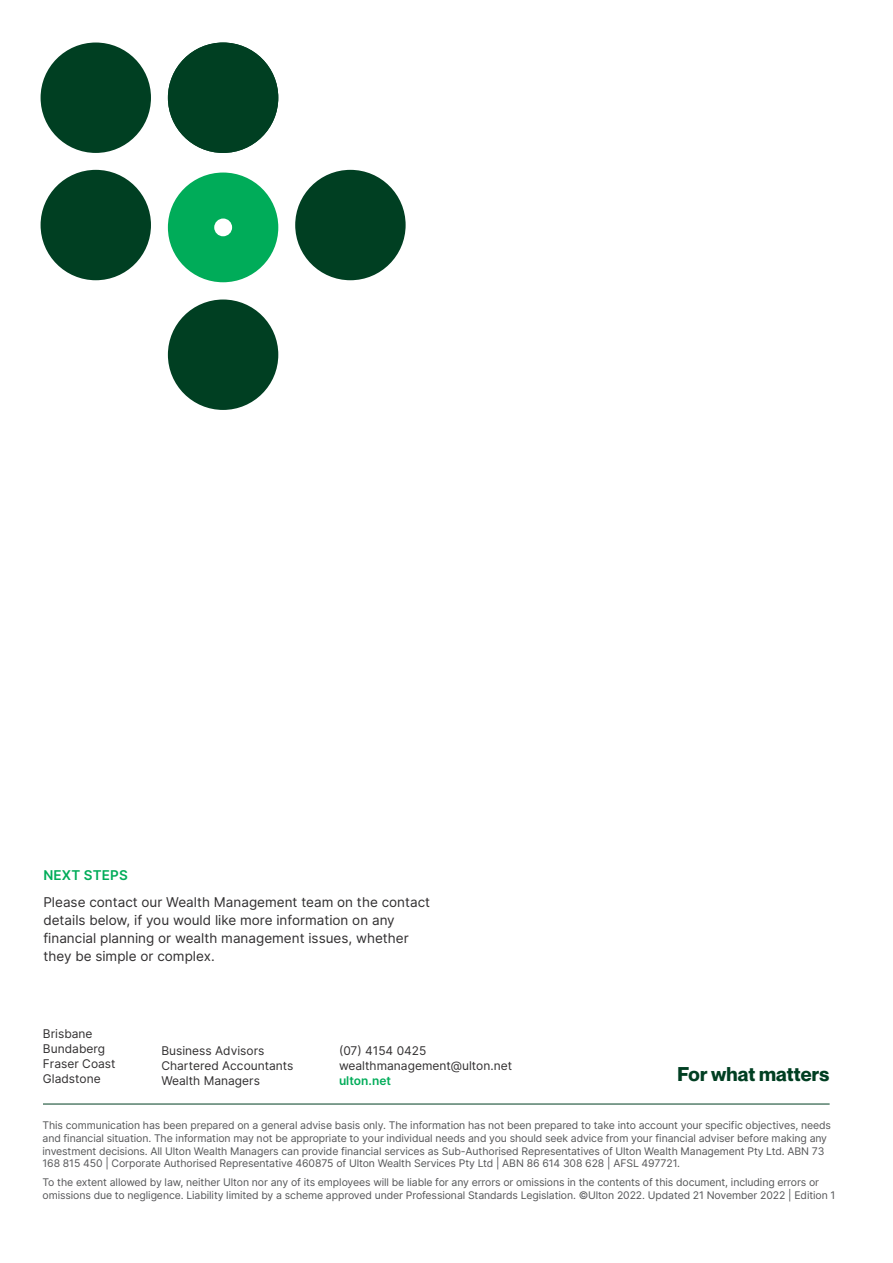
<style>
.page{position:relative;width:893px;height:1263px;background:#fff}
.page>*{position:absolute;margin:0;border:0;box-sizing:border-box;transform-origin:0 0}
.t1{font:700 19.5px "Neue Montreal";letter-spacing:.01em;color:#003f22}
.Body_Copy{font:13.5px/18px "Inter";color:#312f30}
.Heading_3{font:600 13.5px "Inter";letter-spacing:.01em;color:#00ac59}
.t2{font:12px/15px "Inter";color:#312f30}
.Disclaimer{font:10.5px/12.8px "Inter";letter-spacing:-.01em;color:#555658}
.s1{font-weight:600;color:#00ac59}
</style>
<div class="page">
<hr style="left:43px;top:1104px;width:787px;height:1px;background:#003f22">
<svg style="left:168px;top:173px;width:110px;height:109px"></svg>
<div style="left:295px;top:170px;width:111px;height:110px;background:#003f22;border-radius:50%"></div>
<div style="left:168px;top:299px;width:110px;height:111px;background:#003f22;border-radius:50%"></div>
<div style="left:168px;top:43px;width:110px;height:110px;background:#003f22;border-radius:50%"></div>
<div style="left:41px;top:170px;width:110px;height:110px;background:#003f22;border-radius:50%"></div>
<div style="left:41px;top:43px;width:110px;height:110px;background:#003f22;border-radius:50%"></div>
<p class="Heading_3" style="left:43px;top:865px;width:86px">NEXT STEPS</p>
<p class="Body_Copy" style="left:43px;top:892px;width:388px">Please contact our Wealth Management team on the contact details below, if you would like more information on any financial planning or wealth management issues, whether they be simple or complex.</p>
<p class="t2" style="left:43px;top:1026px;width:74px">Brisbane<br>Bundaberg<br>Fraser Coast<br>Gladstone</p>
<p class="t2" style="left:161px;top:1043px;width:105px">Business Advisors</p>
<p class="t2" style="left:161px;top:1058px;width:134px">Chartered Accountants</p>
<p class="t2" style="left:161px;top:1073px;width:100px">Wealth Managers</p>
<p class="t2" style="left:339px;top:1043px;width:175px">(07) 4154 0425 wealthmanagement@ulton.net <span class="s1">ulton.net</span></p>
<p class="t1" style="left:677px;top:1062px;width:153px">For what matters</p>
<p class="Disclaimer" style="left:43px;top:1119px;width:790px">This communication has been prepared on a general advise basis only. The information has not been prepared to take into account your specific objectives, needs and financial situation. The information may not be appropriate to your individual needs and you should seek advice from your financial adviser before making any investment decisions. All Ulton Wealth Managers can provide financial services as Sub-Authorised Representatives of Ulton Wealth Management Pty Ltd. ABN 73<br>168 815 450 | Corporate Authorised Representative 460875 of Ulton Wealth Services Pty Ltd | ABN 86 614 308 628 | AFSL 497721.</p>
<p class="Disclaimer" style="left:43px;top:1176px;width:794px">To the extent allowed by law, neither Ulton nor any of its employees will be liable for any errors or omissions in the contents of this document, including errors or omissions due to negligence. Liability limited by a scheme approved under Professional Standards Legislation. ©Ulton 2022. Updated 21 November 2022 | Edition 1</p>
</div>
